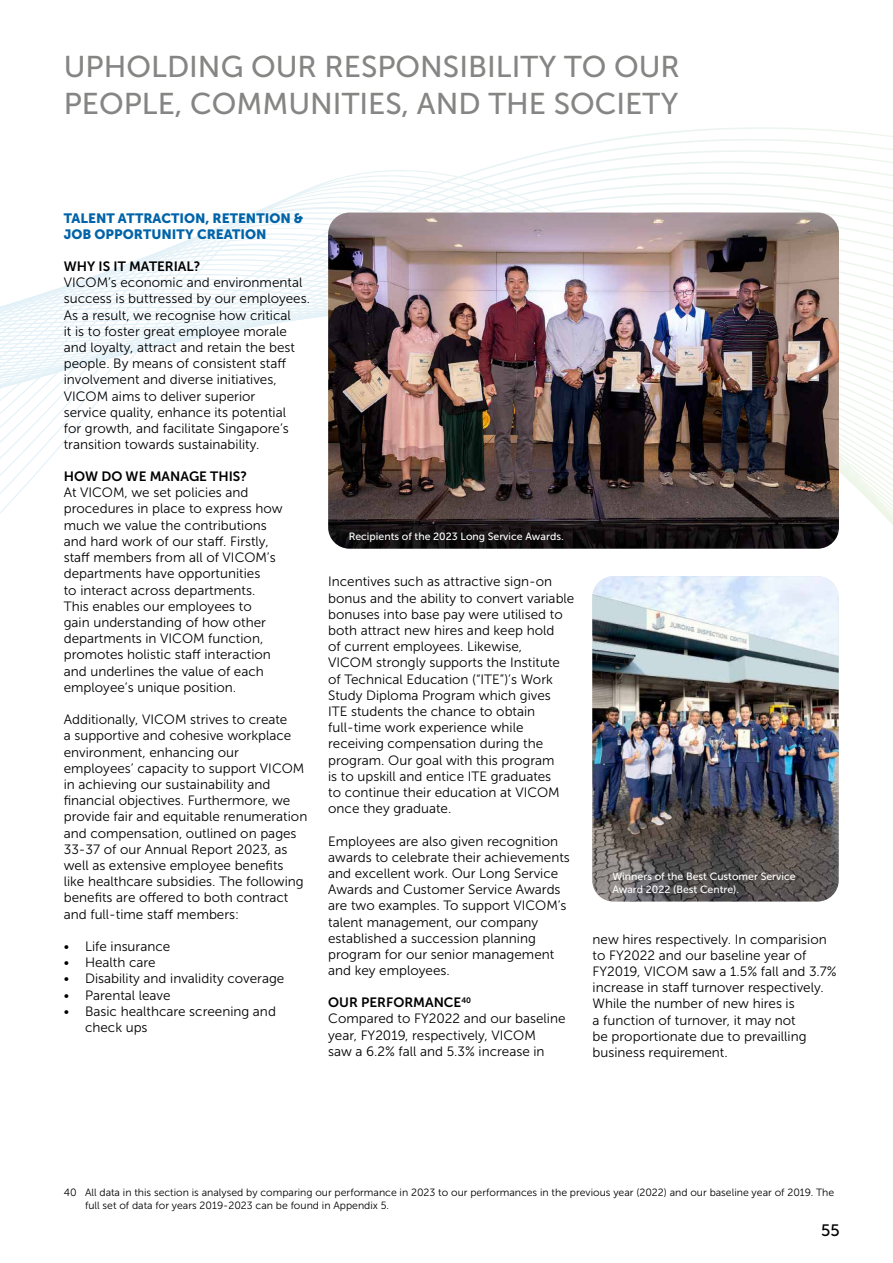
<style>
.page{position:relative;width:893px;height:1263px;background:#fff}
.page>*{position:absolute;margin:0;border:0;box-sizing:border-box;transform-origin:0 0}
.t1{font:30px/37.5px "Museo Sans 500";color:#858584}
.t2{font:16.5px "Museo Sans 500";color:#000}
.t3{font:13.5px/16.2px "Museo Sans 300";color:#000}
.t4{font:13.5px "Museo Sans 700";color:#000}
.t5{font:13.5px/16.2px "Museo Sans 900";color:#0063a8}
.t6{font:10.5px/12.6px "Museo Sans 300";color:#000}
.t7{font:10.5px/12.6px "Museo Sans 500";color:#fff}
</style>
<div class="page">
<svg style="left:0;top:127px;width:893px;height:343px"></svg>
<img style="left:328px;top:213px;width:511px;height:336px">
<img style="left:592px;top:576px;width:247px;height:325px">
<h1 class="t1" style="left:64px;top:48px;width:617px">UPHOLDING OUR RESPONSIBILITY TO OUR<br>PEOPLE, COMMUNITIES, AND THE SOCIETY</h1>
<p class="t5" style="left:64px;top:210px;width:241px">TALENT ATTRACTION, RETENTION &amp;<br>JOB OPPORTUNITY CREATION</p>
<p class="t4" style="left:64px;top:259px;width:138px">WHY IS IT MATERIAL?</p>
<p class="t3" style="left:64px;top:274px;width:248px">VICOM’s economic and environmental success is buttressed by our employees.<br>As a result, we recognise how critical<br>it is to foster great employee morale and loyalty, attract and retain the best people. By means of consistent staff involvement and diverse initiatives, VICOM aims to deliver superior<br>service quality, enhance its potential<br>for growth, and facilitate Singapore’s transition towards sustainability.</p>
<p class="t4" style="left:64px;top:469px;width:185px">HOW DO WE MANAGE THIS?</p>
<p class="t3" style="left:64px;top:485px;width:220px">At VICOM, we set policies and procedures in place to express how much we value the contributions and hard work of our staff. Firstly, staff members from all of VICOM’s departments have opportunities<br>to interact across departments.<br>This enables our employees to<br>gain understanding of how other departments in VICOM function, promotes holistic staff interaction and underlines the value of each employee’s unique position.</p>
<p class="t3" style="left:64px;top:711px;width:245px">Additionally, VICOM strives to create<br>a supportive and cohesive workplace environment, enhancing our employees’ capacity to support VICOM in achieving our sustainability and financial objectives. Furthermore, we provide fair and equitable renumeration and compensation, outlined on pages 33-37 of our Annual Report 2023, as well as extensive employee benefits like healthcare subsidies. The following benefits are offered to both contract and full-time staff members:</p>
<p class="t3" style="left:64px;top:938px;width:108px">• Life insurance</p>
<p class="t3" style="left:64px;top:954px;width:93px">• Health care</p>
<p class="t3" style="left:64px;top:971px;width:222px">• Disability and invalidity coverage</p>
<p class="t3" style="left:64px;top:987px;width:108px">• Parental leave</p>
<p class="t3" style="left:85px;top:1003px;width:192px;text-indent:-21px">• Basic healthcare screening and check ups</p>
<p class="t7" style="left:349px;top:530px;width:216px">Recipients of the 2023 Long Service Awards.</p>
<p class="t3" style="left:328px;top:574px;width:248px">Incentives such as attractive sign-on bonus and the ability to convert variable bonuses into base pay were utilised to both attract new hires and keep hold<br>of current employees. Likewise,<br>VICOM strongly supports the Institute of Technical Education (“ITE”)’s Work Study Diploma Program which gives<br>ITE students the chance to obtain full-time work experience while receiving compensation during the program. Our goal with this program<br>is to upskill and entice ITE graduates<br>to continue their education at VICOM once they graduate.</p>
<p class="t3" style="left:328px;top:833px;width:243px">Employees are also given recognition awards to celebrate their achievements and excellent work. Our Long Service Awards and Customer Service Awards are two examples. To support VICOM’s talent management, our company established a succession planning program for our senior management and key employees.</p>
<p class="t4" style="left:328px;top:995px;width:145px">OUR PERFORMANCE<sup>40</sup></p>
<p class="t3" style="left:328px;top:1011px;width:239px">Compared to FY2022 and our baseline year, FY2019, respectively, VICOM<br>saw a 6.2% fall and 5.3% increase in</p>
<p class="t7" style="left:612px;top:870px;width:185px">Winners of the Best Customer Service<br>Award 2022 (Best Centre).</p>
<p class="t3" style="left:593px;top:931px;width:245px">new hires respectively. In comparision to FY2022 and our baseline year of FY2019, VICOM saw a 1.5% fall and 3.7% increase in staff turnover respectively.<br>While the number of new hires is<br>a function of turnover, it may not<br>be proportionate due to prevailling business requirement.</p>
<p class="t6" style="left:85px;top:1186px;width:751px;text-indent:-21px">40 All data in this section is analysed by comparing our performance in 2023 to our performances in the previous year (2022) and our baseline year of 2019. The full set of data for years 2019-2023 can be found in Appendix 5.</p>
<p class="t2" style="left:821px;top:1221px;width:20px">55</p>
</div>
